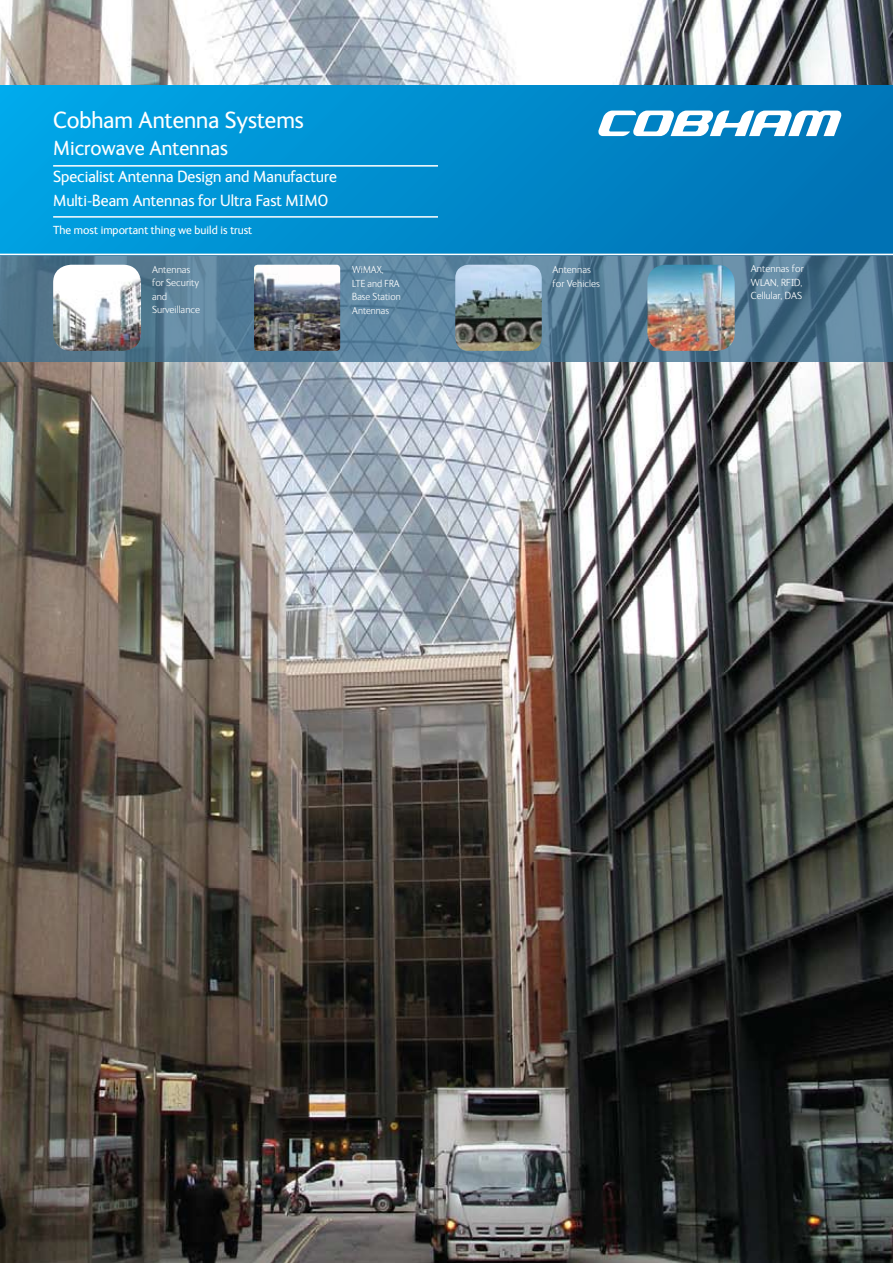
<style>
.page{position:relative;width:893px;height:1263px;background:#fff}
.page>*{position:absolute;margin:0;border:0;box-sizing:border-box;transform-origin:0 0}
.t1{font:24px "FS Ingrid";color:#fff}
.t2{font:21px "FS Ingrid";color:#fff}
.t3{font:16.5px/24px "FS Ingrid";color:#fff}
.t4{font:12px "FS Ingrid";color:#fff}
.t5{font:300 10.5px/13.5px "FS Ingrid";color:#fff}
.t6{font:300 10.5px/13.5px "FS Ingrid";color:#fff;scale:.96 1}
</style>
<div class="page">
<img style="left:0;top:0;width:893px;height:1263px">
<div style="left:0;top:85px;width:893px;height:170px;background:linear-gradient(to right,#01a5e6,#0172b4)"></div>
<svg style="left:597px;top:111px;width:245px;height:25px"></svg>
<svg style="left:0;top:256px;width:893px;height:106px;background:#567d96"></svg>
<img style="left:455px;top:265px;width:87px;height:86px">
<hr style="left:0;top:254px;width:893px;height:1px;background:#fff">
<hr style="left:53px;top:216px;width:385px;height:2px;background:#fff">
<hr style="left:53px;top:165px;width:385px;height:2px;background:#fff">
<img style="left:254px;top:265px;width:86px;height:86px">
<img style="left:53px;top:265px;width:88px;height:86px">
<img style="left:647px;top:265px;width:88px;height:86px">
<h1 class="t1" style="left:53px;top:107px;width:252px">Cobham Antenna Systems</h1>
<h2 class="t2" style="left:53px;top:137px;width:176px">Microwave Antennas</h2>
<h3 class="t3" style="left:53px;top:165px;width:285px">Specialist Antenna Design and Manufacture<br>Multi-Beam Antennas for Ultra Fast MIMO</h3>
<p class="t4" style="left:53px;top:224px;width:200px">The most important thing we build is trust</p>
<p class="t5" style="left:152px;top:263px;width:50px">Antennas for Security and<br>Surveillance</p>
<p class="t6" style="left:352px;top:263px;width:52px">WiMAX,<br>LTE and FRA<br>Base Station<br>Antennas</p>
<p class="t5" style="left:552px;top:263px;width:49px">Antennas for Vehicles</p>
<p class="t5" style="left:751px;top:262px;width:54px;text-align:justify">Antennas for WLAN, RFID, Cellular, DAS</p>
</div>
